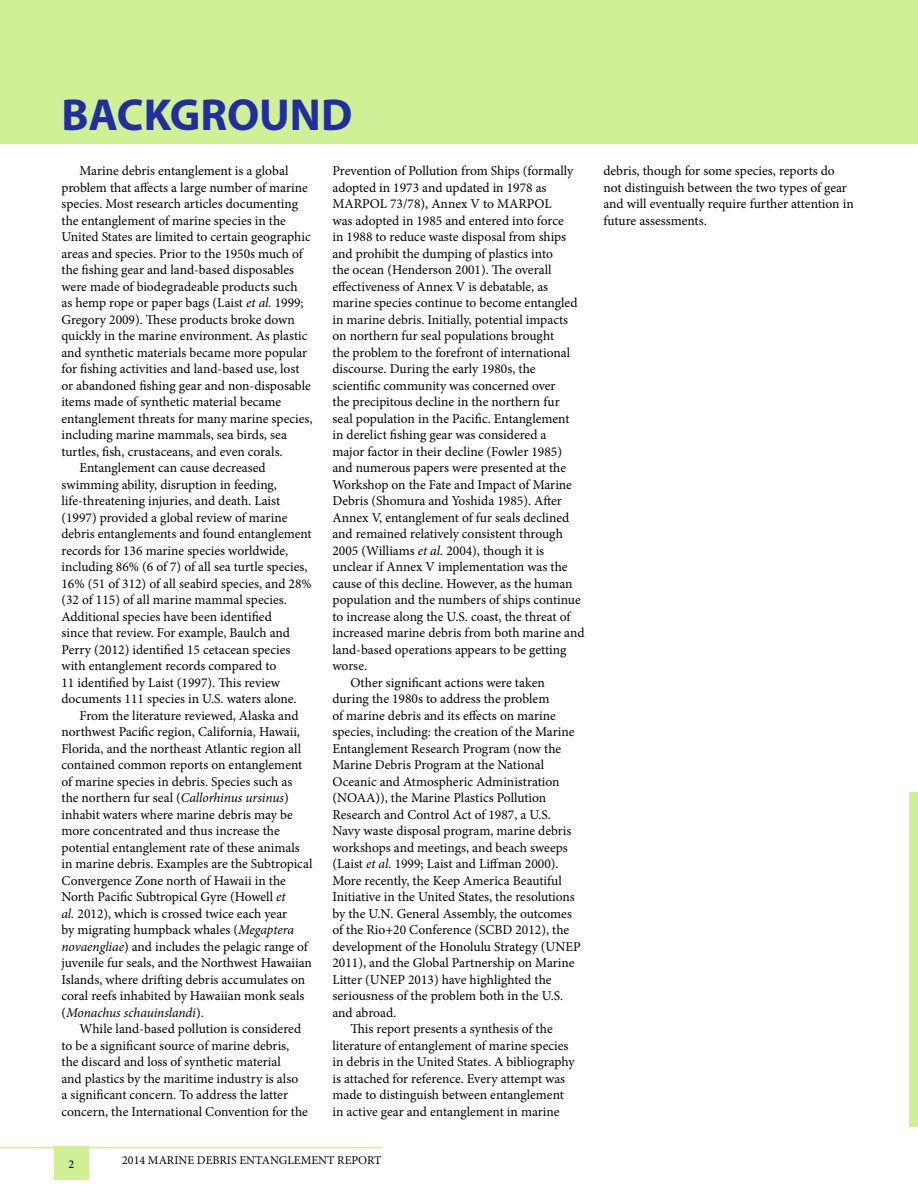
<style>
.page{position:relative;width:918px;height:1188px;background:#fff}
.page>*{position:absolute;margin:0;border:0;box-sizing:border-box;transform-origin:0 0}
.t1{font:700 45px "Myriad Pro";color:#212ea1}
.t2{font:13.5px/16.5px "Minion Pro";color:#000}
.t3{font:12px "Minion Pro";color:#000}
.s1{font-style:italic}
</style>
<div class="page">
<hr style="left:0;top:1147px;width:382px;height:1px;background:#cff094">
<div style="left:54px;top:1147px;width:35px;height:33px;background:#cff094"></div>
<div style="left:0;top:0;width:918px;height:143px;background:#cff094"></div>
<div style="left:889px;top:0;width:29px;height:144px;background:#cff094"></div>
<div style="left:910px;top:792px;width:8px;height:334px;background:#cff094"></div>
<p class="t1" style="left:62px;top:85px;width:292px">BACKGROUND</p>
<p class="t2" style="left:62px;top:163px;width:253px;text-indent:18px">Marine debris entanglement is a global problem that affects a large number of marine species. Most research articles documenting the entanglement of marine species in the United States are limited to certain geographic areas and species. Prior to the 1950s much of the fishing gear and land-based disposables were made of biodegradeable products such<br>as hemp rope or paper bags (Laist <span class="s1">et al.</span> 1999; Gregory 2009). These products broke down quickly in the marine environment. As plastic and synthetic materials became more popular for fishing activities and land-based use, lost or abandoned fishing gear and non-disposable items made of synthetic material became entanglement threats for many marine species, including marine mammals, sea birds, sea turtles, fish, crustaceans, and even corals.</p>
<p class="t2" style="left:62px;top:460px;width:252px;text-indent:18px">Entanglement can cause decreased swimming ability, disruption in feeding, life-threatening injuries, and death. Laist (1997) provided a global review of marine debris entanglements and found entanglement records for 136 marine species worldwide, including 86% (6 of 7) of all sea turtle species, 16% (51 of 312) of all seabird species, and 28% (32 of 115) of all marine mammal species.<br>Additional species have been identified<br>since that review. For example, Baulch and Perry (2012) identified 15 cetacean species with entanglement records compared to<br>11 identified by Laist (1997). This review documents 111 species in U.S. waters alone.</p>
<p class="t2" style="left:62px;top:707px;width:252px;text-indent:18px">From the literature reviewed, Alaska and northwest Pacific region, California, Hawaii, Florida, and the northeast Atlantic region all contained common reports on entanglement of marine species in debris. Species such as the northern fur seal (<span class="s1">Callorhinus ursinus</span>) inhabit waters where marine debris may be more concentrated and thus increase the potential entanglement rate of these animals in marine debris. Examples are the Subtropical Convergence Zone north of Hawaii in the North Pacific Subtropical Gyre (Howell <span class="s1">et<br>al.</span> 2012), which is crossed twice each year<br>by migrating humpback whales (<span class="s1">Megaptera novaengliae</span>) and includes the pelagic range of juvenile fur seals, and the Northwest Hawaiian Islands, where drifting debris accumulates on coral reefs inhabited by Hawaiian monk seals (<span class="s1">Monachus schauinslandi</span>).</p>
<p class="t2" style="left:62px;top:1021px;width:248px;text-indent:18px">While land-based pollution is considered to be a significant source of marine debris, the discard and loss of synthetic material<br>and plastics by the maritime industry is also<br>a significant concern. To address the latter concern, the International Convention for the</p>
<p class="t2" style="left:333px;top:163px;width:254px">Prevention of Pollution from Ships (formally adopted in 1973 and updated in 1978 as MARPOL 73/78), Annex V to MARPOL<br>was adopted in 1985 and entered into force<br>in 1988 to reduce waste disposal from ships and prohibit the dumping of plastics into<br>the ocean (Henderson 2001). The overall effectiveness of Annex V is debatable, as marine species continue to become entangled in marine debris. Initially, potential impacts on northern fur seal populations brought<br>the problem to the forefront of international discourse. During the early 1980s, the scientific community was concerned over<br>the precipitous decline in the northern fur<br>seal population in the Pacific. Entanglement<br>in derelict fishing gear was considered a<br>major factor in their decline (Fowler 1985) and numerous papers were presented at the Workshop on the Fate and Impact of Marine Debris (Shomura and Yoshida 1985). After Annex V, entanglement of fur seals declined and remained relatively consistent through 2005 (Williams <span class="s1">et al.</span> 2004), though it is unclear if Annex V implementation was the cause of this decline. However, as the human population and the numbers of ships continue to increase along the U.S. coast, the threat of increased marine debris from both marine and land-based operations appears to be getting worse.</p>
<p class="t2" style="left:333px;top:674px;width:250px;text-indent:18px">Other significant actions were taken during the 1980s to address the problem<br>of marine debris and its effects on marine species, including: the creation of the Marine Entanglement Research Program (now the Marine Debris Program at the National Oceanic and Atmospheric Administration (NOAA)), the Marine Plastics Pollution Research and Control Act of 1987, a U.S.<br>Navy waste disposal program, marine debris workshops and meetings, and beach sweeps (Laist <span class="s1">et al.</span> 1999; Laist and Liffman 2000).<br>More recently, the Keep America Beautiful Initiative in the United States, the resolutions by the U.N. General Assembly, the outcomes of the Rio+20 Conference (SCBD 2012), the development of the Honolulu Strategy (UNEP 2011), and the Global Partnership on Marine Litter (UNEP 2013) have highlighted the seriousness of the problem both in the U.S. and abroad.</p>
<p class="t2" style="left:333px;top:1021px;width:244px;text-indent:18px">This report presents a synthesis of the literature of entanglement of marine species in debris in the United States. A bibliography is attached for reference. Every attempt was made to distinguish between entanglement in active gear and entanglement in marine</p>
<p class="t3" style="left:68px;top:1156px;width:7px">2</p>
<p class="t3" style="left:122px;top:1152px;width:261px">2014 MARINE DEBRIS ENTANGLEMENT REPORT</p>
<p class="t2" style="left:604px;top:163px;width:252px">debris, though for some species, reports do not distinguish between the two types of gear and will eventually require further attention in future assessments.</p>
</div>
